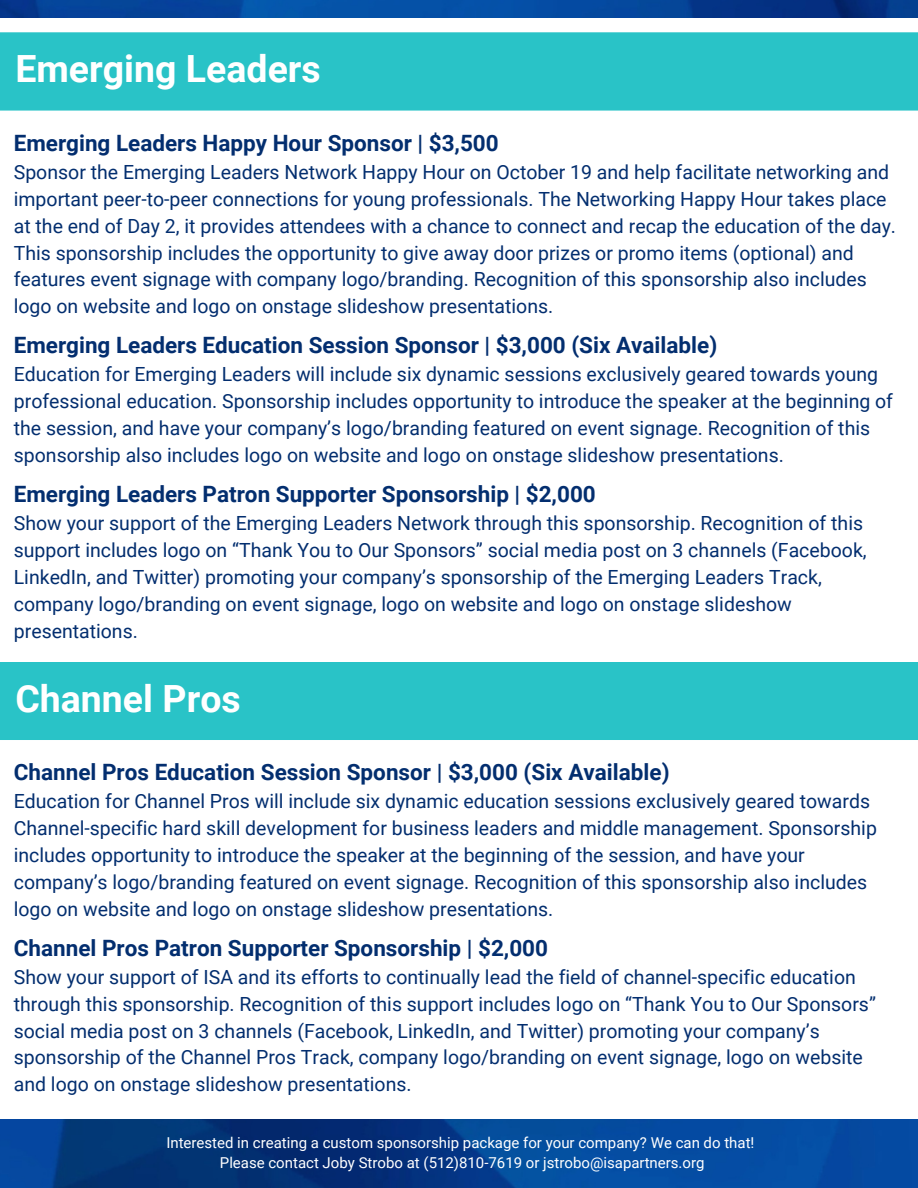
<style>
.page{position:relative;width:918px;height:1188px;background:#fff}
.page>*{position:absolute;margin:0;border:0;box-sizing:border-box;transform-origin:0 0}
.t1{font:700 37.5px "Roboto";color:#fff}
.t2{font:700 22.5px "Roboto";color:#032e6f}
.t3{font:19.5px/26.8px "Roboto";color:#032e6f}
.t4{font:15px "Roboto";color:#fff}
</style>
<div class="page">
<img style="left:0;top:0;width:918px;height:1188px">
<div style="left:0;top:18px;width:918px;height:1100px;background:#fff"></div>
<div style="left:0;top:32px;width:918px;height:79px;background:#29c3c7"></div>
<div style="left:0;top:662px;width:918px;height:78px;background:#29c3c7"></div>
<p class="t1" style="left:15px;top:47px;width:307px">Emerging Leaders</p>
<p class="t2" style="left:14px;top:130px;width:486px">Emerging Leaders Happy Hour Sponsor | $3,500</p>
<p class="t3" style="left:14px;top:159px;width:884px">Sponsor the Emerging Leaders Network Happy Hour on October 19 and help facilitate networking and important peer-to-peer connections for young professionals. The Networking Happy Hour takes place at the end of Day 2, it provides attendees with a chance to connect and recap the education of the day.<br>This sponsorship includes the opportunity to give away door prizes or promo items (optional) and features event signage with company logo/branding. Recognition of this sponsorship also includes logo on website and logo on onstage slideshow presentations.</p>
<p class="t2" style="left:14px;top:332px;width:705px">Emerging Leaders Education Session Sponsor | $3,000 (Six Available)</p>
<p class="t3" style="left:14px;top:361px;width:881px">Education for Emerging Leaders will include six dynamic sessions exclusively geared towards young professional education. Sponsorship includes opportunity to introduce the speaker at the beginning of the session, and have your company’s logo/branding featured on event signage. Recognition of this sponsorship also includes logo on website and logo on onstage slideshow presentations.</p>
<p class="t2" style="left:14px;top:481px;width:583px">Emerging Leaders Patron Supporter Sponsorship | $2,000</p>
<p class="t3" style="left:14px;top:510px;width:854px">Show your support of the Emerging Leaders Network through this sponsorship. Recognition of this support includes logo on “Thank You to Our Sponsors” social media post on 3 channels (Facebook, LinkedIn, and Twitter) promoting your company’s sponsorship of the Emerging Leaders Track, company logo/branding on event signage, logo on website and logo on onstage slideshow presentations.</p>
<p class="t1" style="left:15px;top:677px;width:227px">Channel Pros</p>
<p class="t2" style="left:14px;top:759px;width:657px">Channel Pros Education Session Sponsor | $3,000 (Six Available)</p>
<p class="t3" style="left:14px;top:788px;width:865px">Education for Channel Pros will include six dynamic education sessions exclusively geared towards Channel-specific hard skill development for business leaders and middle management. Sponsorship includes opportunity to introduce the speaker at the beginning of the session, and have your company’s logo/branding featured on event signage. Recognition of this sponsorship also includes logo on website and logo on onstage slideshow presentations.</p>
<p class="t2" style="left:14px;top:935px;width:536px">Channel Pros Patron Supporter Sponsorship | $2,000</p>
<p class="t3" style="left:14px;top:964px;width:864px">Show your support of ISA and its efforts to continually lead the field of channel-specific education through this sponsorship. Recognition of this support includes logo on “Thank You to Our Sponsors” social media post on 3 channels (Facebook, LinkedIn, and Twitter) promoting your company’s sponsorship of the Channel Pros Track, company logo/branding on event signage, logo on website and logo on onstage slideshow presentations.</p>
<p class="t4" style="left:166px;top:1134px;width:590px">Interested in creating a custom sponsorship package for your company? We can do that!</p>
<p class="t4" style="left:220px;top:1154px;width:486px">Please contact Joby Strobo at (512)810-7619 or jstrobo@isapartners.org</p>
</div>
